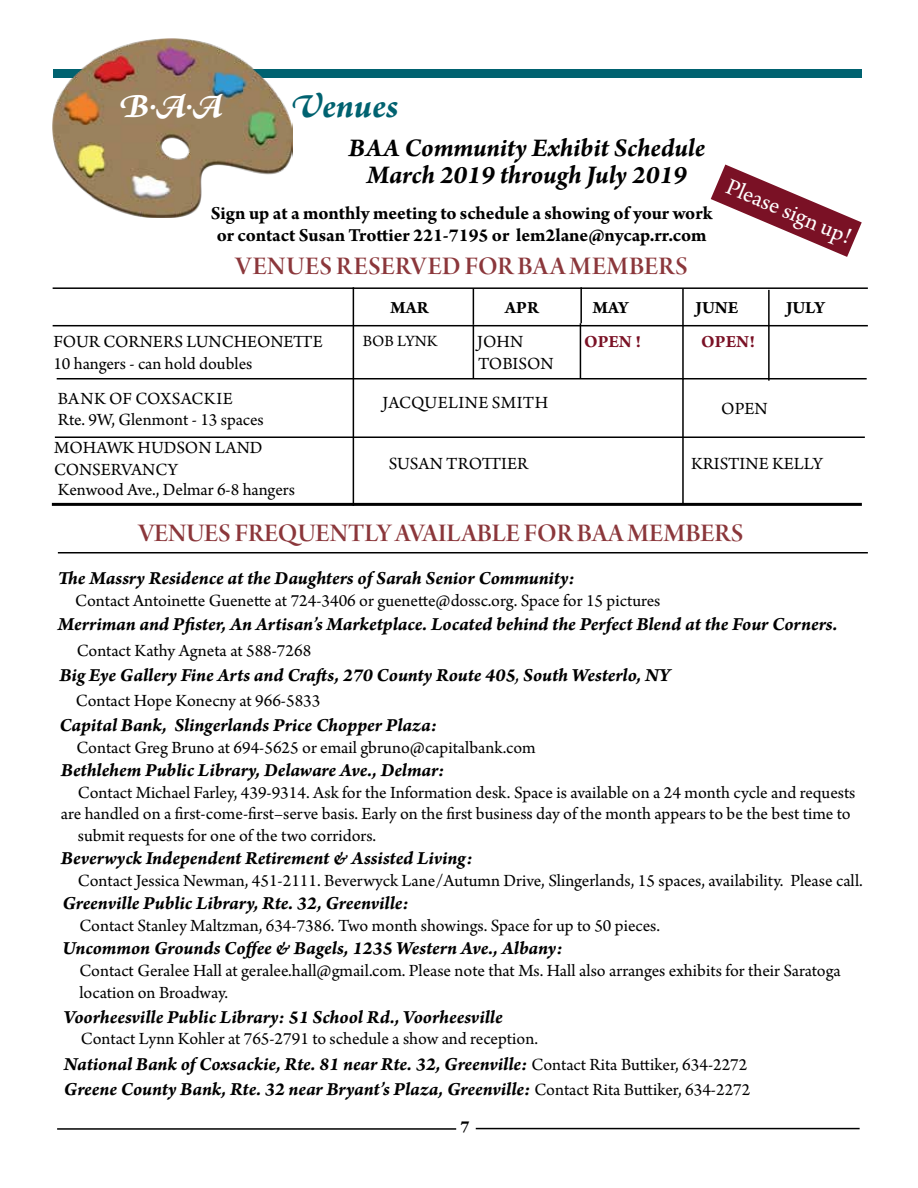
<style>
.page{position:relative;width:918px;height:1188px;background:#fff}
.page>*{position:absolute;margin:0;border:0;box-sizing:border-box;transform-origin:0 0}
.t1{font:italic 700 36px "Arno Pro";color:#006270}
.t2{font:italic 700 36px "Arno Pro";color:#fff}
.t3{font:italic 700 27px/27px "Arno Pro";letter-spacing:-.005em;color:#000;text-align:center}
.t4{font:27px "Arno Pro Smbd Display";letter-spacing:.005em;color:#8b373b}
.t5{font:27px "Arno Pro Smbd Display";letter-spacing:.025em;color:#8b373b}
.t6{font:24.3px "Arno Pro";color:#fff}
.t7{font:19.5px/25.2px "Arno Pro Bold Italic Sm Text";letter-spacing:-.005em;color:#000}
.t8{font:700 19.5px/22.5px "Arno Pro";letter-spacing:-.005em;color:#000}
.t9{font:18px/20.9px "Arno Pro";color:#000}
.t10{font:700 18px "Arno Pro";color:#000}
.t11{font:18px "Arno Pro";letter-spacing:.02em;color:#000}
.t12{font:700 18px "Arno Pro";color:#7a1125}
.t13{font:16.5px "Arno Pro";color:#000}
.s1{font-family:"Arno Pro Italic Sm Text"}
.s2{font-family:"Arno Pro";font-size:18px}
</style>
<div class="page">
<hr style="left:57px;top:1128px;width:399px;height:2px;background:#000">
<hr style="left:476px;top:1128px;width:384px;height:1px;background:#000">
<hr style="left:55px;top:436px;width:810px;height:2px;background:#000">
<hr style="left:353px;top:287px;width:1px;height:219px;background:#000">
<hr style="left:473px;top:325px;width:1px;height:54px;background:#000">
<hr style="left:58px;top:552px;width:810px;height:1px;background:#000">
<hr style="left:473px;top:289px;width:1px;height:36px;background:#000">
<div style="left:53px;top:70px;width:809px;height:8px;background:#006270"></div>
<img style="left:53px;top:39px;width:239px;height:178px">
<hr style="left:52px;top:503px;width:810px;height:3px;background:#000">
<hr style="left:580px;top:287px;width:2px;height:36px;background:#000">
<hr style="left:580px;top:323px;width:1px;height:56px;background:#000">
<hr style="left:682px;top:289px;width:2px;height:91px;background:#000">
<hr style="left:57px;top:378px;width:810px;height:1px;background:#000">
<hr style="left:53px;top:287px;width:815px;height:2px;background:#000">
<hr style="left:53px;top:325px;width:815px;height:1px;background:#000">
<hr style="left:682px;top:378px;width:2px;height:126px;background:#000">
<svg style="left:711px;top:165px;width:151px;height:92px"></svg>
<hr style="left:768px;top:290px;width:2px;height:91px;background:#000">
<h1 class="t2" style="left:119px;top:85px;width:106px">B.A.A</h1>
<h1 class="t1" style="left:291px;top:85px;width:109px">Venues</h1>
<h2 class="t3" style="left:349px;top:135px;width:358px">BAA Community Exhibit Schedule<br>March 20 19 through July 20 19</h2>
<p class="t8" style="left:211px;top:202px;width:503px">Sign up at a monthly meeting to schedule a showing of your work or contact Susan Trottier 221-7195 or lem2lane@nycap.rr.com</p>
<h2 class="t5" style="left:236px;top:251px;width:454px">VENUES RESERVED FOR BAA MEMBERS</h2>
<h3 class="t6" style="left:733px;top:172px;width:135px;rotate:23deg">Please sign up!</h3>
<p class="t10" style="left:390px;top:297px;width:40px">MAR</p>
<p class="t10" style="left:505px;top:297px;width:35px">APR</p>
<p class="t10" style="left:593px;top:297px;width:38px">MAY</p>
<p class="t10" style="left:696px;top:297px;width:44px">JUNE</p>
<p class="t10" style="left:786px;top:297px;width:40px">JULY</p>
<p class="t13" style="left:363px;top:332px;width:76px">BOB LYNK</p>
<p class="t9" style="left:53px;top:333px;width:271px">FOUR CORNERS LUNCHEONETTE</p>
<p class="t9" style="left:477px;top:333px;width:47px">JOHN</p>
<p class="t12" style="left:584px;top:332px;width:58px">OPEN !</p>
<p class="t12" style="left:701px;top:332px;width:55px">OPEN!</p>
<p class="t9" style="left:53px;top:354px;width:200px">10 hangers - can hold doubles</p>
<p class="t9" style="left:478px;top:354px;width:77px">TOBISON</p>
<p class="t9" style="left:58px;top:389px;width:207px">BANK OF COXSACKIE<br>Rte. 9W, Glenmont - 13 spaces</p>
<p class="t9" style="left:54px;top:438px;width:242px">MOHAWK HUDSON LAND<br>CONSERVANCY<br>Kenwood Ave., Delmar 6-8 hangers</p>
<p class="t11" style="left:383px;top:392px;width:167px">JACQUELINE SMITH</p>
<p class="t9" style="left:721px;top:399px;width:48px">OPEN</p>
<p class="t9" style="left:389px;top:454px;width:141px">SUSAN TROTTIER</p>
<p class="t9" style="left:691px;top:454px;width:133px">KRISTINE KELLY</p>
<h2 class="t4" style="left:138px;top:518px;width:607px">VENUES FREQUENTLY AVAILABLE FOR BAA MEMBERS</h2>
<p class="t7" style="left:58px;top:566px;width:518px">The Massry Residence at the Daughters of Sarah Senior Community:</p>
<p class="t9" style="left:75px;top:592px;width:587px">Contact Antoinette Guenette at 724-3406 or guenette@dossc.org. Space for 15 pictures</p>
<p class="t7" style="left:58px;top:613px;width:781px">Merriman and Pfister, An Artisan’s Marketplace. Located behind the Perfect Blend at the Four Corners.</p>
<p class="t9" style="left:77px;top:641px;width:236px">Contact Kathy Agneta at 588-7268</p>
<p class="t7" style="left:59px;top:663px;width:612px">Big Eye Gallery Fine Arts and Crafts, 270 County Route 405<span class="s1">,</span> South Westerlo, NY</p>
<p class="t9" style="left:76px;top:691px;width:246px">Contact Hope Konecny at 966-5833</p>
<p class="t7" style="left:59px;top:713px;width:379px">Capital Bank, Slingerlands Price Chopper Plaza:</p>
<p class="t9" style="left:76px;top:738px;width:461px">Contact Greg Bruno at 694-5625 or email gbruno@capitalbank.com</p>
<p class="t7" style="left:61px;top:758px;width:385px">Bethlehem Public Library, Delaware Ave., Delmar:</p>
<p class="t9" style="left:78px;top:783px;width:779px">Contact Michael Farley, 439-9314. Ask for the Information desk. Space is available on a 24 month cycle and requests</p>
<p class="t9" style="left:61px;top:805px;width:791px">are handled on a first-come-first–serve basis. Early on the first business day of the month appears to be the best time to</p>
<p class="t9" style="left:78px;top:826px;width:300px">submit requests for one of the two corridors.</p>
<p class="t7" style="left:61px;top:847px;width:414px">Beverwyck Independent Retirement &amp; Assisted Living:</p>
<p class="t9" style="left:78px;top:871px;width:786px">Contact Jessica Newman, 451-2111. Beverwyck Lane/Autumn Drive, Slingerlands, 15 spaces, availability. Please call.</p>
<p class="t7" style="left:62px;top:892px;width:348px">Greenville Public Library, Rte. 32, Greenville:</p>
<p class="t9" style="left:79px;top:916px;width:582px">Contact Stanley Maltzman, 634-7386. Two month showings. Space for up to 50 pieces.</p>
<p class="t7" style="left:62px;top:937px;width:502px">Uncommon Grounds Coffee &amp; Bagels, 1235 Western Ave., Albany:</p>
<p class="t9" style="left:79px;top:961px;width:763px;line-height:21.6px">Contact Geralee Hall at geralee.hall@gmail.com. Please note that Ms. Hall also arranges exhibits for their Saratoga location on Broadway.</p>
<p class="t7" style="left:64px;top:1005px;width:440px">Voorheesville Public Library: 51 School Rd., Voorheesville</p>
<p class="t9" style="left:81px;top:1030px;width:459px">Contact Lynn Kohler at 765-2791 to schedule a show and reception.</p>
<p class="t7" style="left:64px;top:1052px;width:688px">National Bank of Coxsackie, Rte. 81 near Rte. 32, Greenville: <span class="s2">Contact Rita Buttiker, 634-2272<br></span>Greene County Bank, Rte. 32 near Bryant’s Plaza, Greenville: <span class="s2">Contact Rita Buttiker, 634-2272</span></p>
<p class="t10" style="left:461px;top:1116px;width:11px">7</p>
</div>
